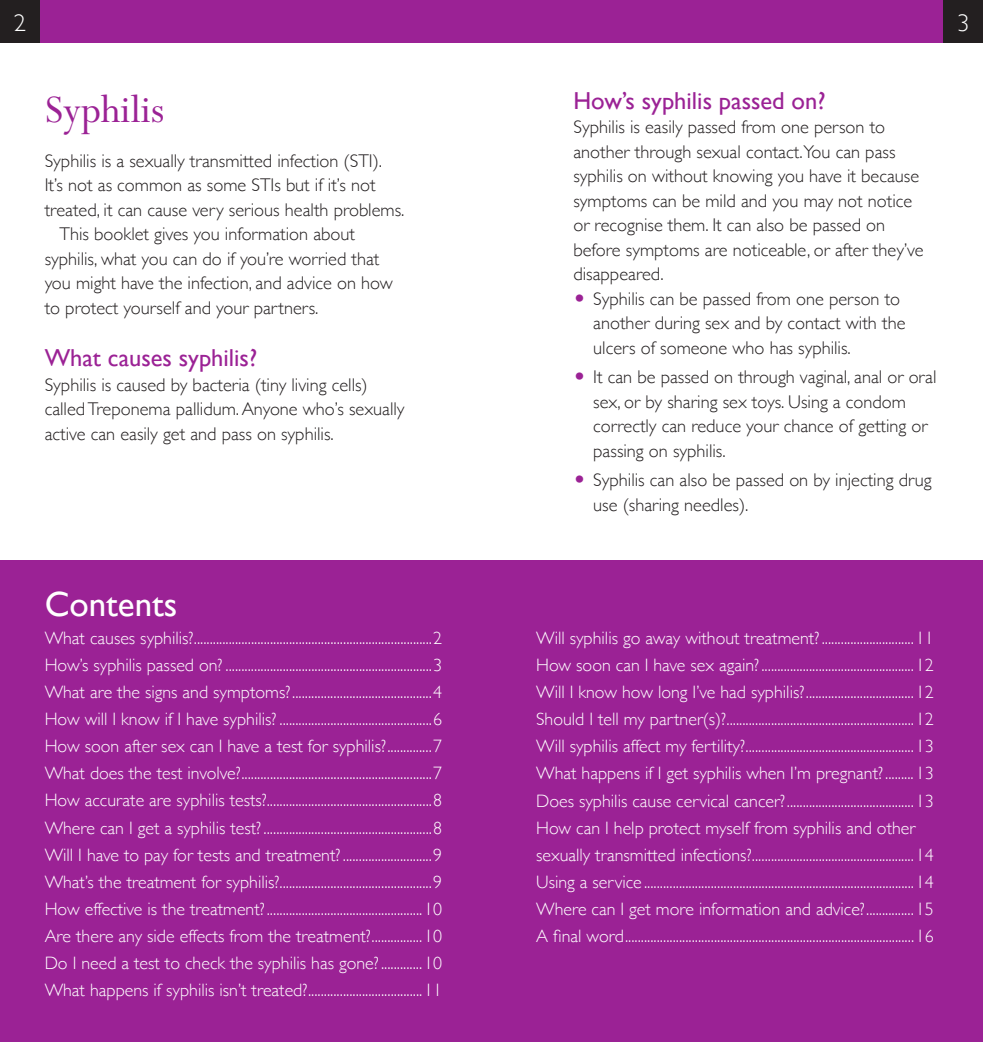
<style>
.page{position:relative;width:983px;height:1042px;background:#fff}
.page>*{position:absolute;margin:0;border:0;box-sizing:border-box;transform-origin:0 0}
.Main_Headers{font:43.75px "Perpetua";color:#9b2295}
.Contents_header{font:35px "Gill Sans";color:#fff}
.Sub_Header{font:24.5px "Gill Sans";color:#9b2295}
.t1{font:300 24.5px "Gill Sans";color:#fff}
.Main_Body_text{font:300 18.38px/24.5px "Gill Sans";color:#231f20}
.Main_Body_bullet_poi{font:300 18.38px/24.5px "Gill Sans";color:#231f20}
.Man_Body_text_1st_li{font:300 18.38px/24.5px "Gill Sans";color:#231f20}
.Contents_Light{font:300 17.85px/27.1px "Gill Sans";color:#fff}
.s1{font-family:"European Pi Three";font-weight:400;color:#9b2295}
</style>
<div class="page">
<div style="left:0;top:0;width:40px;height:42px;background:#231f20"></div>
<div style="left:40px;top:0;width:451px;height:42px;background:#9b2295"></div>
<div style="left:943px;top:0;width:39px;height:42px;background:#231f20"></div>
<div style="left:491px;top:0;width:452px;height:42px;background:#9b2295"></div>
<div style="left:0;top:561px;width:982px;height:481px;background:#9b2295"></div>
<h3 class="t1" style="left:14px;top:3px;width:14px">2</h3>
<h3 class="t1" style="left:956px;top:3px;width:14px">3</h3>
<p class="Main_Headers" style="left:45px;top:87px;width:121px">Syphilis</p>
<p class="Main_Body_text" style="left:45px;top:147px;width:361px">Syphilis is a sexually transmitted infection (STI).<br>It’s not as common as some STIs but if it’s not treated, it can cause very serious health problems.</p>
<p class="Man_Body_text_1st_li" style="left:45px;top:221px;width:349px;text-indent:15px">This booklet gives you information about syphilis, what you can do if you’re worried that you might have the infection, and advice on how to protect yourself and your partners.</p>
<p class="Sub_Header" style="left:45px;top:343px;width:214px">What causes syphilis?</p>
<p class="Main_Body_text" style="left:45px;top:371px;width:361px">Syphilis is caused by bacteria (tiny living cells) called Treponema pallidum. Anyone who’s sexually active can easily get and pass on syphilis.</p>
<p class="Contents_header" style="left:45px;top:584px;width:134px">Contents</p>
<p class="Contents_Light" style="left:45px;top:623px;width:399px">What causes syphilis?...........................................................................2</p>
<p class="Contents_Light" style="left:45px;top:650px;width:399px">How’s syphilis passed on? .................................................................3</p>
<p class="Contents_Light" style="left:45px;top:677px;width:399px">What are the signs and symptoms?............................................4</p>
<p class="Contents_Light" style="left:45px;top:705px;width:399px">How will I know if I have syphilis? ................................................6</p>
<p class="Contents_Light" style="left:45px;top:732px;width:399px">How soon after sex can I have a test for syphilis?..............7</p>
<p class="Contents_Light" style="left:45px;top:759px;width:399px">What does the test involve?............................................................7</p>
<p class="Contents_Light" style="left:45px;top:786px;width:399px">How accurate are syphilis tests?....................................................8</p>
<p class="Contents_Light" style="left:45px;top:813px;width:399px">Where can I get a syphilis test?.....................................................8</p>
<p class="Contents_Light" style="left:45px;top:840px;width:399px">Will I have to pay for tests and treatment?............................9</p>
<p class="Contents_Light" style="left:45px;top:867px;width:399px">What’s the treatment for syphilis?................................................9</p>
<p class="Contents_Light" style="left:45px;top:894px;width:399px">How effective is the treatment?.................................................10</p>
<p class="Contents_Light" style="left:45px;top:922px;width:399px">Are there any side effects from the treatment?................10</p>
<p class="Contents_Light" style="left:45px;top:949px;width:399px">Do I need a test to check the syphilis has gone?.............10</p>
<p class="Contents_Light" style="left:45px;top:976px;width:399px">What happens if syphilis isn’t treated?....................................11</p>
<p class="Sub_Header" style="left:573px;top:86px;width:253px">How’s syphilis passed on?</p>
<p class="Main_Body_text" style="left:573px;top:114px;width:351px">Syphilis is easily passed from one person to another through sexual contact.You can pass syphilis on without knowing you have it because symptoms can be mild and you may not notice or recognise them. It can also be passed on before symptoms are noticeable, or after they’ve disappeared.</p>
<p class="Main_Body_bullet_poi" style="left:593px;top:286px;width:313px;text-indent:-20px"><span class="s1">O</span> Syphilis can be passed from one person to another during sex and by contact with the ulcers of someone who has syphilis.</p>
<p class="Main_Body_bullet_poi" style="left:593px;top:364px;width:344px;text-indent:-20px"><span class="s1">O</span> It can be passed on through vaginal, anal or oral sex, or by sharing sex toys. Using a condom correctly can reduce your chance of getting or passing on syphilis.</p>
<p class="Main_Body_bullet_poi" style="left:593px;top:467px;width:340px;text-indent:-20px"><span class="s1">O</span> Syphilis can also be passed on by injecting drug use (sharing needles).</p>
<p class="Contents_Light" style="left:536px;top:623px;width:399px">Will syphilis go away without treatment?.............................11</p>
<p class="Contents_Light" style="left:536px;top:651px;width:399px">How soon can I have sex again?................................................12</p>
<p class="Contents_Light" style="left:536px;top:678px;width:399px">Will I know how long I’ve had syphilis?..................................12</p>
<p class="Contents_Light" style="left:536px;top:705px;width:399px">Should I tell my partner(s)?...........................................................12</p>
<p class="Contents_Light" style="left:536px;top:732px;width:399px">Will syphilis affect my fertility?.....................................................13</p>
<p class="Contents_Light" style="left:536px;top:759px;width:399px">What happens if I get syphilis when I’m pregnant?.........13</p>
<p class="Contents_Light" style="left:536px;top:786px;width:399px">Does syphilis cause cervical cancer?........................................13</p>
<p class="Contents_Light" style="left:536px;top:813px;width:399px">How can I help protect myself from syphilis and other sexually transmitted infections?...................................................14</p>
<p class="Contents_Light" style="left:536px;top:868px;width:399px">Using a service .....................................................................................14</p>
<p class="Contents_Light" style="left:536px;top:895px;width:399px">Where can I get more information and advice?...............15</p>
<p class="Contents_Light" style="left:536px;top:922px;width:399px">A final word...........................................................................................16</p>
</div>
